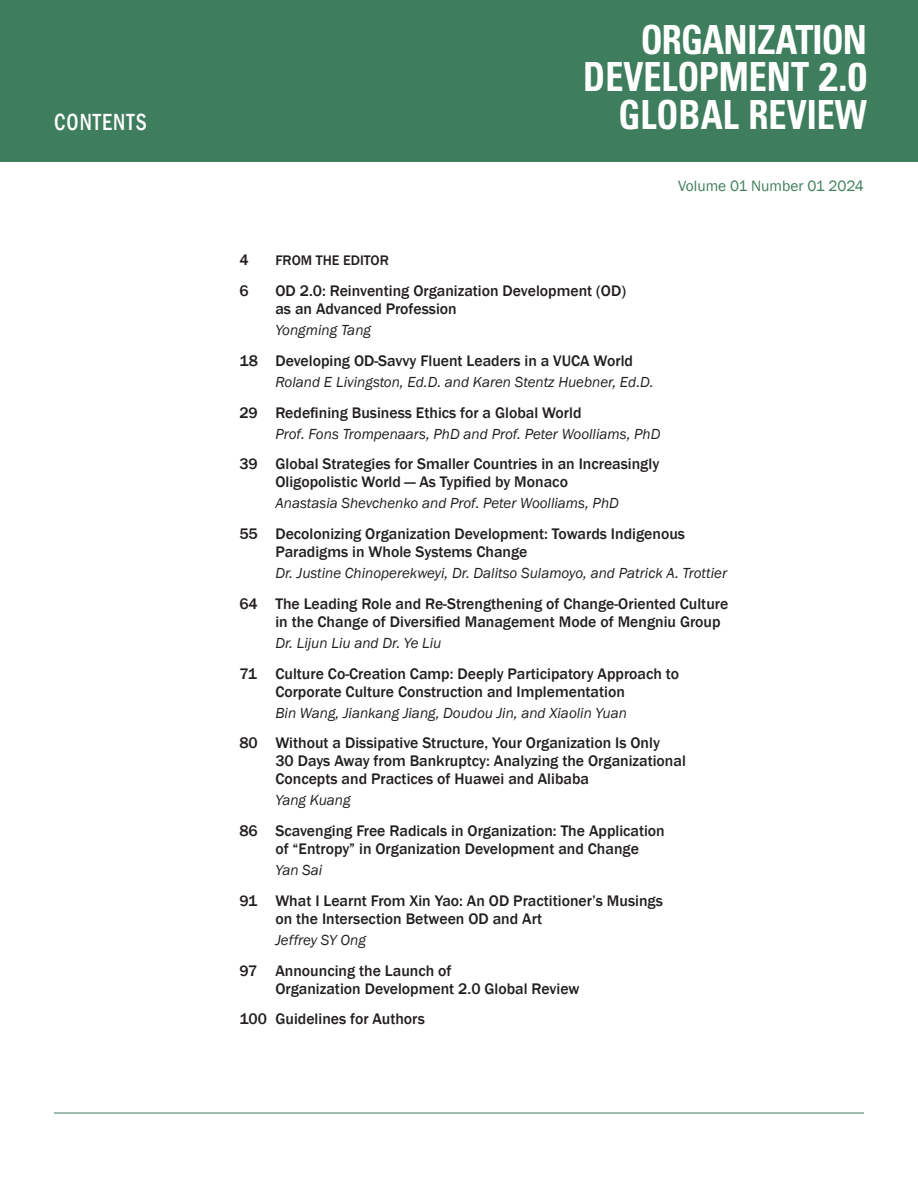
<style>
.page{position:relative;width:918px;height:1188px;background:#fff}
.page>*{position:absolute;margin:0;border:0;box-sizing:border-box;transform-origin:0 0}
.t1{font:700 condensed 40.2px/37.5px "Univers LT Std";color:#fff;text-align:right;scale:.9 1}
.t2{font:500 condensed 24px "Franklin Gothic";letter-spacing:.05em;color:#fff;scale:.9 1}
.Contents-Article{font:500 15.75px/18px "Franklin Gothic";color:#231f20}
.t3{font:15.3px "Franklin Gothic";color:#3e7d5d}
.Contents-Article-2{font:italic 15px "Franklin Gothic";color:#231f20}
.Contents-Article-3{font:500 14.25px "Franklin Gothic";color:#231f20}
</style>
<div class="page">
<hr style="left:54px;top:1113px;width:810px;height:1px;background:#3e7d5d">
<div style="left:0;top:0;width:918px;height:162px;background:#3e7d5d"></div>
<p class="t2" style="left:54px;top:106px;width:105px">CONTENTS</p>
<p class="t1" style="left:583px;top:21px;width:317px">ORGANIZATION<br>DEVELOPMENT 2.0<br>GLOBAL REVIEW</p>
<p class="t3" style="left:678px;top:176px;width:187px">Volume 01 Number 01 2024</p>
<p class="Contents-Article" style="left:239px;top:251px;width:11px">4</p>
<p class="Contents-Article-3" style="left:275px;top:252px;width:115px">FROM THE EDITOR</p>
<p class="Contents-Article" style="left:239px;top:282px;width:11px">6</p>
<p class="Contents-Article" style="left:275px;top:282px;width:352px">OD 2.0: Reinventing Organization Development (OD) as an Advanced Profession</p>
<p class="Contents-Article-2" style="left:275px;top:321px;width:97px">Yongming Tang</p>
<p class="Contents-Article" style="left:239px;top:352px;width:395px">18 Developing OD-Savvy Fluent Leaders in a VUCA World</p>
<p class="Contents-Article-2" style="left:275px;top:372px;width:380px">Roland E Livingston, Ed.D. and Karen Stentz Huebner, Ed.D.</p>
<p class="Contents-Article" style="left:239px;top:403px;width:344px">29 Redefining Business Ethics for a Global World</p>
<p class="Contents-Article-2" style="left:275px;top:424px;width:387px">Prof. Fons Trompenaars, PhD and Prof. Peter Woolliams, PhD</p>
<p class="Contents-Article" style="left:275px;top:455px;width:385px;text-indent:-36px">39 Global Strategies for Smaller Countries in an Increasingly<br>Oligopolistic World — As Typified by Monaco</p>
<p class="Contents-Article-2" style="left:275px;top:494px;width:345px">Anastasia Shevchenko and Prof. Peter Woolliams, PhD</p>
<p class="Contents-Article" style="left:275px;top:525px;width:411px;text-indent:-36px">55 Decolonizing Organization Development: Towards Indigenous<br>Paradigms in Whole Systems Change</p>
<p class="Contents-Article-2" style="left:275px;top:564px;width:453px">Dr. Justine Chinoperekweyi, Dr. Dalitso Sulamoyo, and Patrick A. Trottier</p>
<p class="Contents-Article" style="left:275px;top:595px;width:454px;text-indent:-36px">64 The Leading Role and Re-Strengthening of Change-Oriented Culture in the Change of Diversified Management Mode of Mengniu Group</p>
<p class="Contents-Article-2" style="left:275px;top:633px;width:168px">Dr. Lijun Liu and Dr. Ye Liu</p>
<p class="Contents-Article" style="left:275px;top:664px;width:405px;text-indent:-36px">71 Culture Co-Creation Camp: Deeply Participatory Approach to<br>Corporate Culture Construction and Implementation</p>
<p class="Contents-Article-2" style="left:275px;top:703px;width:353px">Bin Wang, Jiankang Jiang, Doudou Jin, and Xiaolin Yuan</p>
<p class="Contents-Article" style="left:275px;top:734px;width:412px;text-indent:-36px">80 Without a Dissipative Structure, Your Organization Is Only<br>30 Days Away from Bankruptcy: Analyzing the Organizational<br>Concepts and Practices of Huawei and Alibaba</p>
<p class="Contents-Article-2" style="left:275px;top:791px;width:77px">Yang Kuang</p>
<p class="Contents-Article" style="left:275px;top:822px;width:391px;text-indent:-36px">86 Scavenging Free Radicals in Organization: The Application of “Entropy” in Organization Development and Change</p>
<p class="Contents-Article-2" style="left:275px;top:861px;width:48px">Yan Sai</p>
<p class="Contents-Article" style="left:275px;top:892px;width:389px;text-indent:-36px">91 What I Learnt From Xin Yao: An OD Practitioner’s Musings on the Intersection Between OD and Art</p>
<p class="Contents-Article-2" style="left:275px;top:930px;width:92px">Jeffrey SY Ong</p>
<p class="Contents-Article" style="left:275px;top:961px;width:306px;text-indent:-36px">97 Announcing the Launch of<br>Organization Development 2.0 Global Review</p>
<p class="Contents-Article" style="left:239px;top:1010px;width:187px">100 Guidelines for Authors</p>
</div>
